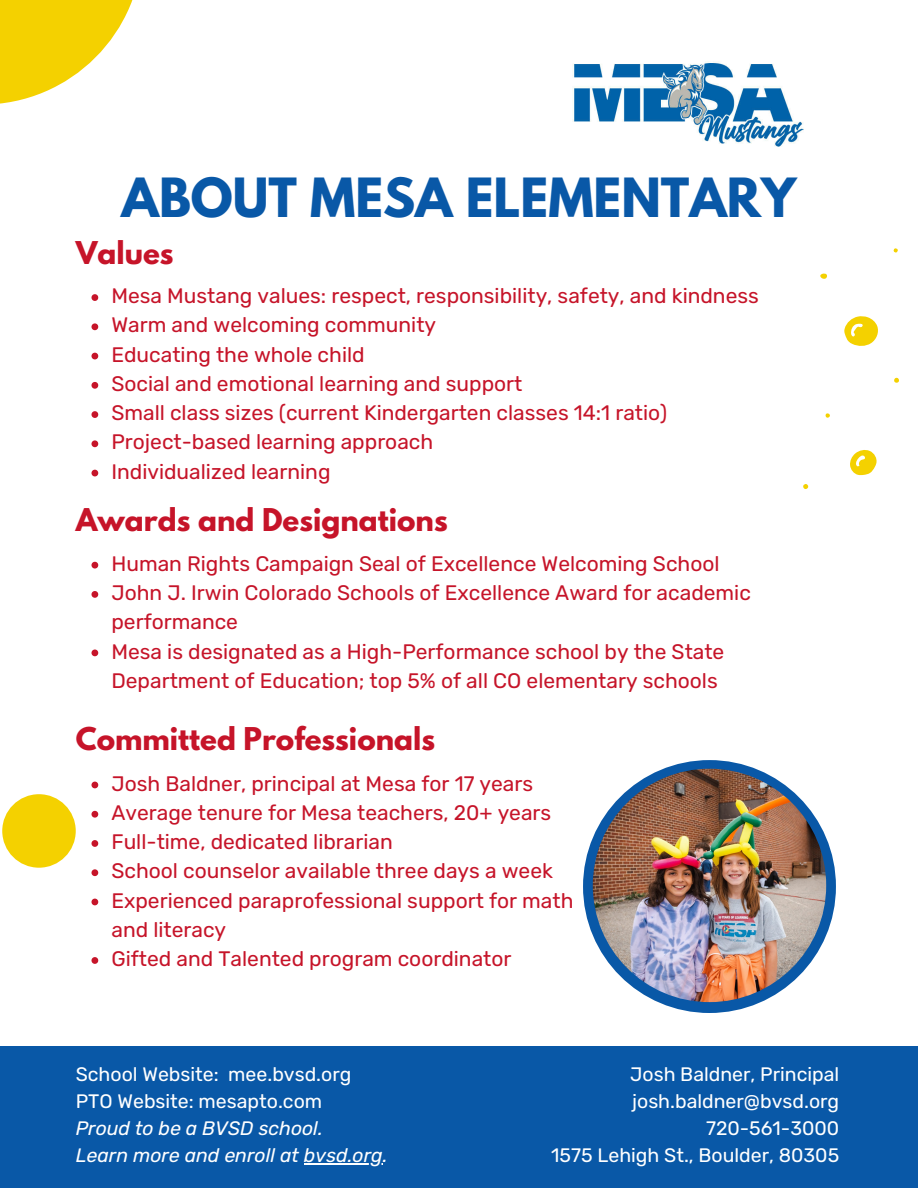
<style>
.page{position:relative;width:918px;height:1188px;background:#fff}
.page>*{position:absolute;margin:0;border:0;box-sizing:border-box;transform-origin:0 0}
.t1{font:700 47.85px "League Spartan";color:#0958a7}
.t2{font:700 27.75px "League Spartan";color:#c61429}
.t3{font:21px/29.2px "Rubik";color:#c61429}
.t4{font:19.5px "Rubik";color:#fff}
.t5{font:italic 19.5px "Rubik";color:#fff}
</style>
<div class="page">
<div style="left:2px;top:794px;width:74px;height:74px;background:#f4d100;border-radius:50%"></div>
<svg style="left:0;top:0;width:133px;height:104px;fill:#f4d100"></svg>
<div style="left:583px;top:760px;width:253px;height:253px;background:#0958a7;border-radius:50%"></div>
<img style="left:593px;top:769px;width:233px;height:233px;border-radius:50%">
<div style="left:0;top:1047px;width:918px;height:141px;background:#0958a7"></div>
<svg style="left:844px;top:316px;width:34px;height:30px"></svg>
<svg style="left:850px;top:450px;width:27px;height:25px"></svg>
<svg style="left:820px;top:273px;width:7px;height:6px"></svg>
<svg style="left:803px;top:484px;width:5px;height:5px"></svg>
<svg style="left:894px;top:378px;width:5px;height:5px"></svg>
<svg style="left:825px;top:413px;width:5px;height:5px"></svg>
<svg style="left:893px;top:248px;width:5px;height:5px"></svg>
<img style="left:572px;top:61px;width:231px;height:86px">
<svg style="left:92px;top:562px;width:6px;height:7px"></svg>
<svg style="left:92px;top:591px;width:6px;height:7px"></svg>
<svg style="left:92px;top:650px;width:6px;height:6px"></svg>
<hr style="left:304px;top:1164px;width:79px;height:1px;background:#fff">
<svg style="left:92px;top:294px;width:6px;height:7px"></svg>
<svg style="left:92px;top:323px;width:6px;height:7px"></svg>
<svg style="left:92px;top:353px;width:6px;height:6px"></svg>
<svg style="left:92px;top:382px;width:6px;height:7px"></svg>
<svg style="left:92px;top:411px;width:6px;height:7px"></svg>
<svg style="left:92px;top:440px;width:6px;height:7px"></svg>
<svg style="left:92px;top:470px;width:6px;height:6px"></svg>
<svg style="left:92px;top:782px;width:6px;height:6px"></svg>
<svg style="left:92px;top:811px;width:6px;height:7px"></svg>
<svg style="left:92px;top:840px;width:6px;height:7px"></svg>
<svg style="left:92px;top:869px;width:6px;height:7px"></svg>
<svg style="left:92px;top:899px;width:6px;height:6px"></svg>
<svg style="left:92px;top:957px;width:6px;height:7px"></svg>
<p class="t1" style="left:122px;top:174px;width:676px">ABOUT MESA ELEMENTARY</p>
<p class="t2" style="left:76px;top:239px;width:99px">Values</p>
<p class="t3" style="left:111px;top:281px;width:649px">Mesa Mustang values: respect, responsibility, safety, and kindness</p>
<p class="t3" style="left:111px;top:311px;width:326px">Warm and welcoming community</p>
<p class="t3" style="left:111px;top:340px;width:255px">Educating the whole child</p>
<p class="t3" style="left:111px;top:369px;width:412px">Social and emotional learning and support</p>
<p class="t3" style="left:111px;top:398px;width:557px">Small class sizes (current Kindergarten classes 14:1 ratio)</p>
<p class="t3" style="left:111px;top:428px;width:323px">Project-based learning approach</p>
<p class="t3" style="left:111px;top:457px;width:221px">Individualized learning</p>
<p class="t2" style="left:76px;top:506px;width:373px">Awards and Designations</p>
<p class="t3" style="left:111px;top:549px;width:610px">Human Rights Campaign Seal of Excellence Welcoming School</p>
<p class="t3" style="left:111px;top:578px;width:641px">John J. Irwin Colorado Schools of Excellence Award for academic performance</p>
<p class="t3" style="left:111px;top:637px;width:614px">Mesa is designated as a High-Performance school by the State<br>Department of Education; top 5% of all CO elementary schools</p>
<p class="t2" style="left:76px;top:725px;width:361px">Committed Professionals</p>
<p class="t3" style="left:111px;top:769px;width:423px">Josh Baldner, principal at Mesa for 17 years</p>
<p class="t3" style="left:111px;top:798px;width:441px">Average tenure for Mesa teachers, 20+ years</p>
<p class="t3" style="left:111px;top:827px;width:283px">Full-time, dedicated librarian</p>
<p class="t3" style="left:111px;top:857px;width:443px">School counselor available three days a week</p>
<p class="t3" style="left:111px;top:886px;width:464px">Experienced paraprofessional support for math and literacy</p>
<p class="t3" style="left:111px;top:944px;width:402px">Gifted and Talented program coordinator</p>
<p class="t4" style="left:76px;top:1063px;width:277px">School Website: mee.bvsd.org</p>
<p class="t4" style="left:76px;top:1090px;width:248px">PTO Website: mesapto.com</p>
<p class="t5" style="left:76px;top:1117px;width:249px">Proud to be a BVSD school.</p>
<p class="t5" style="left:76px;top:1144px;width:313px">Learn more and enroll at bvsd.org.</p>
<p class="t4" style="left:630px;top:1063px;width:211px">Josh Baldner, Principal</p>
<p class="t4" style="left:632px;top:1090px;width:209px">josh.baldner@bvsd.org</p>
<p class="t4" style="left:706px;top:1117px;width:135px">720-561-3000</p>
<p class="t4" style="left:551px;top:1144px;width:290px">1575 Lehigh St., Boulder, 80305</p>
</div>
